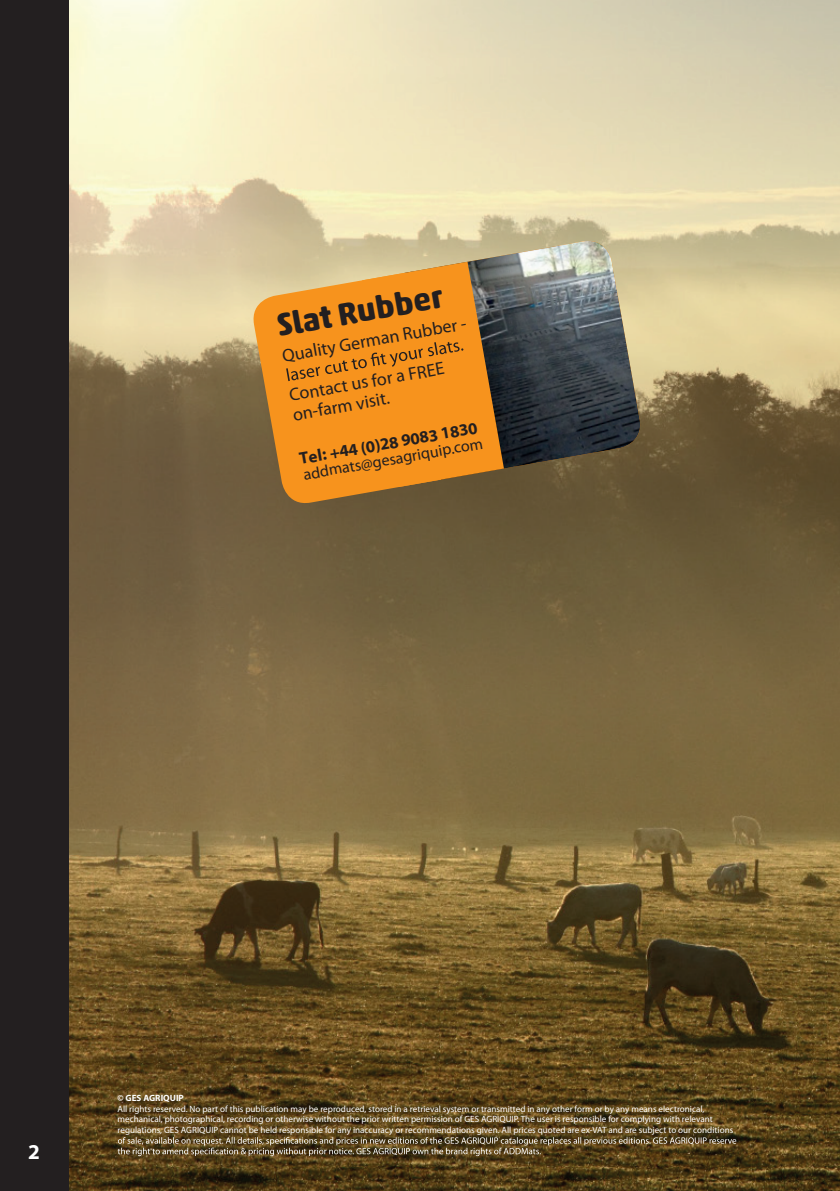
<style>
.page{position:relative;width:840px;height:1191px;background:#fff}
.page>*{position:absolute;margin:0;border:0;box-sizing:border-box;transform-origin:0 0}
.t1{font:700 32px "Akko Rounded W01";color:#231f20}
.t2{font:700 21.2px "Myriad Pro";color:#fff}
.t3{font:18px/20px "Myriad Pro";color:#231f20}
.t4{font:700 16.8px "Myriad Pro";color:#231f20}
.t5{font:16px "Myriad Pro";color:#231f20}
.t6{font:9px/10.6px "Myriad Pro";color:#fff}
.t7{font:700 9px "Myriad Pro";color:#fff}
</style>
<div class="page">
<img style="left:68px;top:0;width:771px;height:1191px">
<div style="left:0;top:0;width:68px;height:1191px;background:#231f20"></div>
<svg style="left:118px;top:1137px;width:617px;height:19px;background:#6a593a"></svg>
<svg style="left:249px;top:237px;width:394px;height:270px;background:#a6844f"></svg>
<img style="left:404px;top:241px;width:239px;height:238px">
<svg style="left:286px;top:262px;width:217px;height:225px;background:#e18d27"></svg>
<h1 class="t1" style="left:273px;top:306px;width:169px;rotate:-10deg">Slat Rubber</h1>
<h3 class="t3" style="left:280px;top:345px;width:188px;rotate:-10deg">Quality German Rubber -</h3>
<h3 class="t3" style="left:287px;top:385px;width:158px;rotate:-10deg">Contact us for a FREE on-farm visit.</h3>
<h3 class="t5" style="left:301px;top:465px;width:183px;rotate:-10deg">addmats@gesagriquip.com</h3>
<h3 class="t4" style="left:297px;top:448px;width:182px;rotate:-10deg">Tel: +44 (0)28 9083 1830</h3>
<h2 class="t2" style="left:28px;top:1137px;width:13px">2</h2>
<p class="t7" style="left:117px;top:1092px;width:68px">© GES AGRIQUIP</p>
<p class="t6" style="left:117px;top:1103px;width:617px">All rights reserved. No part of this publication may be reproduced, stored in a retrieval system or transmitted in any other form or by any means electronical, mechanical, photographical, recording or otherwise without the prior written permission of GES AGRIQUIP. The user is responsible for complying with relevant regulations, GES AGRIQUIP cannot be held responsible for any inaccuracy or recommendations given. All prices quoted are ex-VAT and are subject to our conditions</p>
</div>
